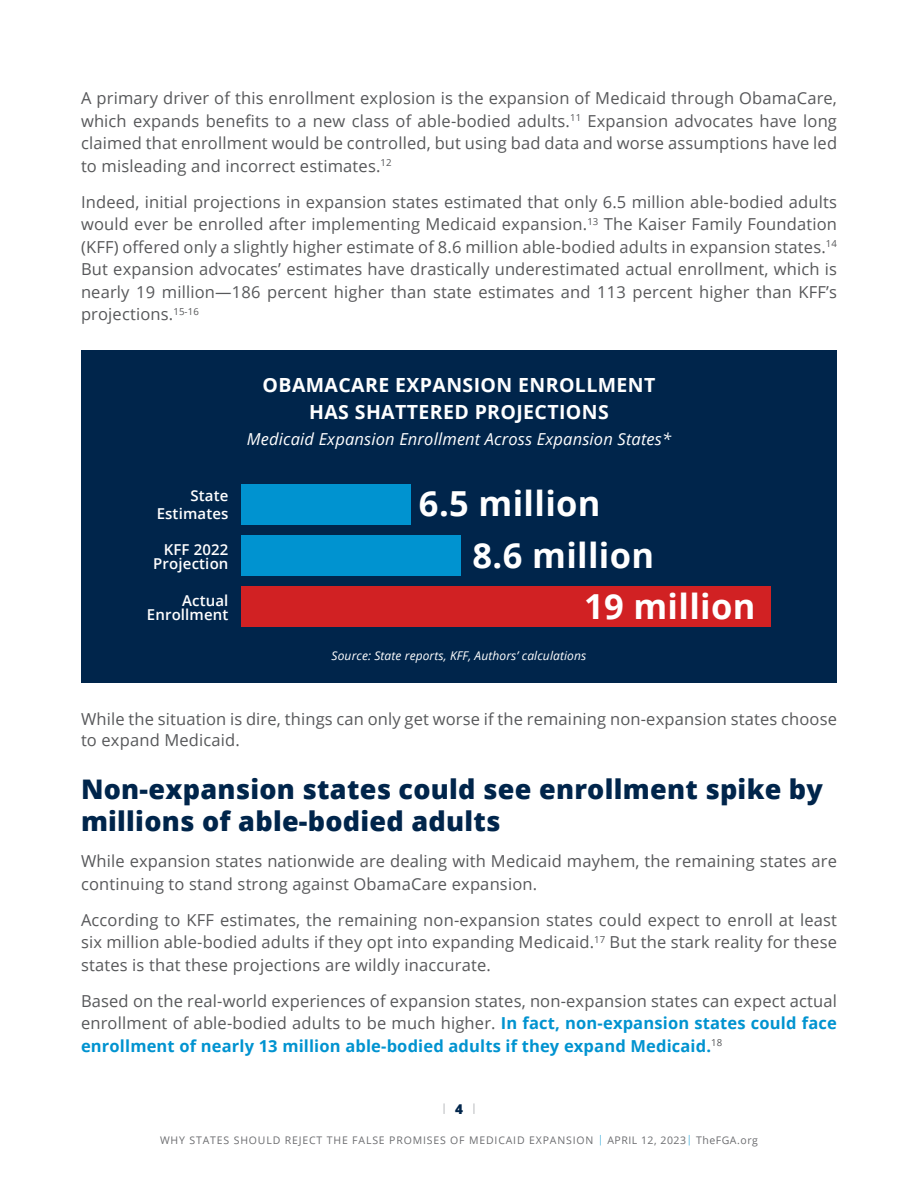
<style>
.page{position:relative;width:918px;height:1188px;background:#fff}
.page>*{position:absolute;margin:0;border:0;box-sizing:border-box;transform-origin:0 0}
.Table_Text{font:700 34.5px "Open Sans";letter-spacing:.01em;color:#fff}
.Section_Header{font:800 27px/32.4px "Open Sans";letter-spacing:.01em;color:#00254b}
.Inline_Graphic{font:700 19.5px/27px "Open Sans";letter-spacing:.02em;color:#fff;text-align:center}
.Body_Text{font:16.5px/22.5px "Open Sans";letter-spacing:.01em;color:#57585a;text-align:justify}
.Inline_graphic_subhe{font:italic 16.5px "Open Sans";letter-spacing:.01em;color:#fff}
.Table_Text-2{font:600 15px/14.1px "Open Sans";letter-spacing:.01em;color:#fff;text-align:right}
.t1{font:800 13.5px "Open Sans";color:#00254b}
.Source{font:italic 12px "Open Sans";letter-spacing:.01em;color:#fff}
.t2{font:10.5px "Open Sans";letter-spacing:.08em;color:#6c6d70}
.s1{font-weight:700;color:#0093d0}
.s2{color:#4db4de}
</style>
<div class="page">
<svg style="left:443px;top:1103px;width:2px;height:11px"></svg>
<svg style="left:473px;top:1103px;width:2px;height:11px"></svg>
<div style="left:81px;top:350px;width:756px;height:333px;background:#00254b"></div>
<div style="left:242px;top:484px;width:169px;height:41px;background:#0093d0"></div>
<div style="left:242px;top:535px;width:219px;height:40px;background:#0093d0"></div>
<div style="left:242px;top:587px;width:529px;height:40px;background:#d12123"></div>
<p class="Body_Text" style="left:81px;top:86px;width:758px">A primary driver of this enrollment explosion is the expansion of Medicaid through ObamaCare, which expands benefits to a new class of able-bodied adults.<sup>11</sup> Expansion advocates have long claimed that enrollment would be controlled, but using bad data and worse assumptions have led to misleading and incorrect estimates.<sup>12</sup></p>
<p class="Body_Text" style="left:81px;top:190px;width:758px">Indeed, initial projections in expansion states estimated that only 6.5 million able-bodied adults would ever be enrolled after implementing Medicaid expansion.<sup>13</sup> The Kaiser Family Foundation (KFF) offered only a slightly higher estimate of 8.6 million able-bodied adults in expansion states.<sup>14<br></sup>But expansion advocates’ estimates have drastically underestimated actual enrollment, which is nearly 19 million—186 percent higher than state estimates and 113 percent higher than KFF’s projections.<sup>15-16</sup></p>
<p class="Inline_Graphic" style="left:263px;top:371px;width:394px">OBAMACARE EXPANSION ENROLLMENT<br>HAS SHATTERED PROJECTIONS</p>
<p class="Inline_graphic_subhe" style="left:247px;top:428px;width:426px">Medicaid Expansion Enrollment Across Expansion States*</p>
<p class="Table_Text-2" style="left:157px;top:487px;width:73px;line-height:18px">State<br>Estimates</p>
<p class="Table_Text" style="left:419px;top:479px;width:183px">6.5 million</p>
<p class="Table_Text-2" style="left:153px;top:542px;width:77px">KFF 2022<br>Projection</p>
<p class="Table_Text" style="left:473px;top:531px;width:183px">8.6 million</p>
<p class="Table_Text-2" style="left:147px;top:593px;width:83px">Actual<br>Enrollment</p>
<p class="Table_Text" style="left:584px;top:582px;width:173px">19 million</p>
<p class="Source" style="left:332px;top:647px;width:256px">Source: State reports, KFF, Authors’ calculations</p>
<p class="Body_Text" style="left:81px;top:708px;width:758px;line-height:21px">While the situation is dire, things can only get worse if the remaining non-expansion states choose to expand Medicaid.</p>
<p class="Section_Header" style="left:81px;top:771px;width:744px">Non-expansion states could see enrollment spike by millions of able-bodied adults</p>
<p class="Body_Text" style="left:81px;top:849px;width:758px">While expansion states nationwide are dealing with Medicaid mayhem, the remaining states are continuing to stand strong against ObamaCare expansion.</p>
<p class="Body_Text" style="left:81px;top:908px;width:758px">According to KFF estimates, the remaining non-expansion states could expect to enroll at least six million able-bodied adults if they opt into expanding Medicaid.<sup>17</sup> But the stark reality for these states is that these projections are wildly inaccurate.</p>
<p class="Body_Text" style="left:81px;top:989px;width:758px">Based on the real-world experiences of expansion states, non-expansion states can expect actual enrollment of able-bodied adults to be much higher. <span class="s1">In fact, non-expansion states could face enrollment of nearly 13 million able-bodied adults if they expand Medicaid.</span><sup>18</sup></p>
<p class="t1" style="left:455px;top:1099px;width:9px">4</p>
<p class="t2" style="left:160px;top:1133px;width:599px">WHY STATES SHOULD REJECT THE FALSE PROMISES OF MEDICAID EXPANSION <span class="s2">|</span> APRIL 12, 2023<span class="s2">|</span> TheFGA.org</p>
</div>
